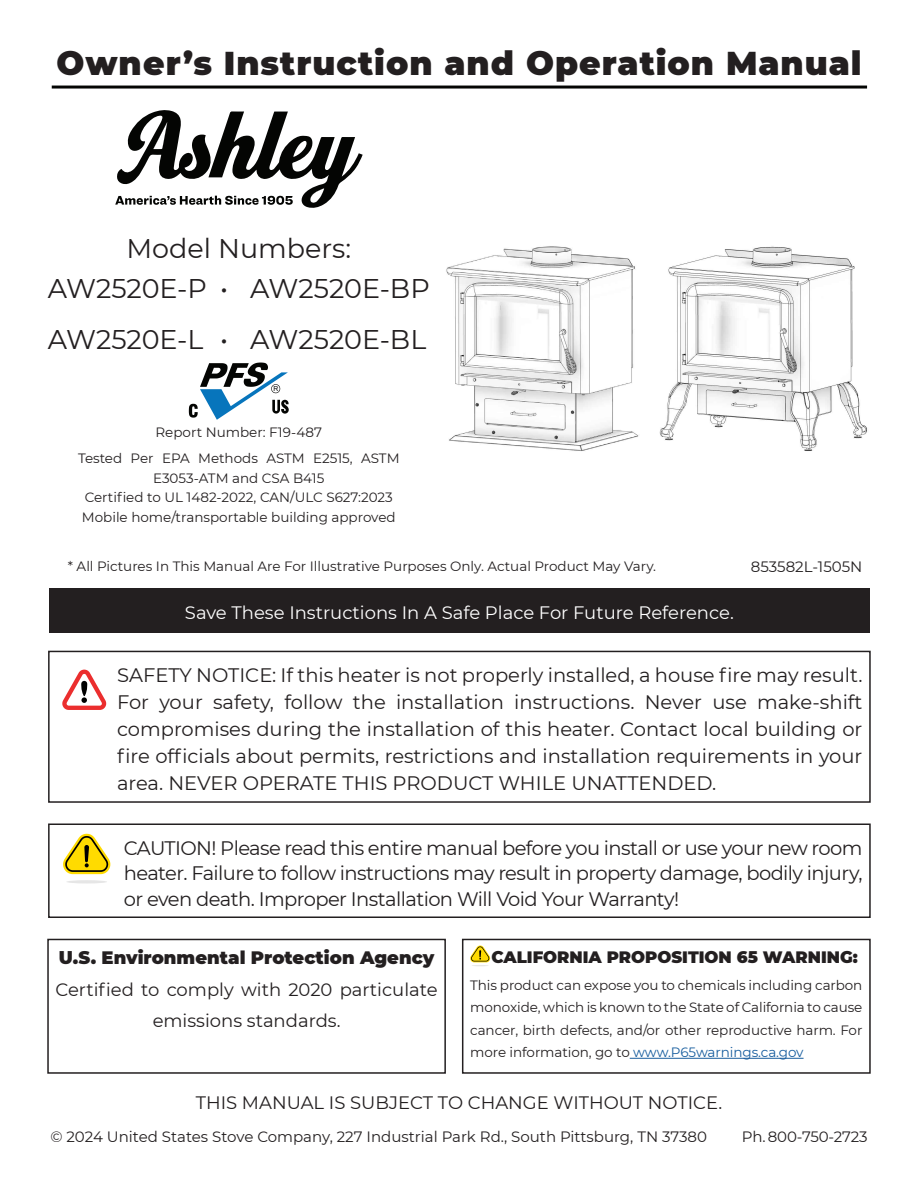
<style>
.page{position:relative;width:918px;height:1188px;background:#fff}
.page>*{position:absolute;margin:0;border:0;box-sizing:border-box;transform-origin:0 0}
.t1{font:900 33px "Montserrat";letter-spacing:.03em;color:#231f20}
.Model{font:27px "Montserrat";color:#231f20}
.t2{font:19.5px/27px "Montserrat";letter-spacing:-.03em;color:#231f20;text-align:justify}
.t3{font:18px/31.5px "Montserrat";color:#231f20;text-align:center}
.t4{font:18px "Montserrat";color:#fff}
.t5{font:900 18px "Montserrat";color:#231f20}
.t6{font:900 16.5px "Montserrat";color:#231f20}
.Part_Rev_Number__Cover{font:15px "Montserrat";color:#231f20}
.Tested_Per__Cover{font:13.5px/22.5px "Montserrat";color:#231f20;text-align:justify}
.t7{font:6.75px "Arial";color:#050504}
.s1{color:#175d9e}
</style>
<div class="page">
<hr style="left:52px;top:86px;width:815px;height:3px;background:#040503">
<div style="left:47px;top:939px;width:399px;height:135px;border:2px solid #231f20"></div>
<div style="left:48px;top:651px;width:823px;height:152px;border:2px solid #231f20"></div>
<div style="left:48px;top:824px;width:823px;height:94px;border:2px solid #231f20"></div>
<div style="left:49px;top:588px;width:820px;height:44px;background:#231f20"></div>
<svg style="left:62px;top:670px;width:45px;height:40px"></svg>
<hr style="left:630px;top:1058px;width:174px;height:1px;background:#175d9e">
<div style="left:462px;top:939px;width:409px;height:135px;border:2px solid #231f20"></div>
<svg style="left:470px;top:946px;width:20px;height:20px"></svg>
<svg style="left:63px;top:834px;width:47px;height:40px"></svg>
<hr style="left:66px;top:880px;width:41px;height:3px;background:#e6e6e6;border-radius:50%">
<img style="left:659px;top:246px;width:208px;height:205px">
<img style="left:446px;top:246px;width:193px;height:205px">
<svg style="left:115px;top:110px;width:248px;height:98px"></svg>
<svg style="left:189px;top:363px;width:100px;height:57px"></svg>
<h1 class="t1" style="left:56px;top:39px;width:807px">Owner’s Instruction and Operation Manual</h1>
<p class="Model" style="left:126px;top:230px;width:226px">Model Numbers:</p>
<p class="Model" style="left:48px;top:270px;width:384px">AW2520E-P • AW2520E-BP</p>
<p class="Model" style="left:48px;top:321px;width:380px">AW2520E-L • AW2520E-BL</p>
<p class="t7" style="left:274px;top:384px;width:6px">R</p>
<p class="Tested_Per__Cover" style="left:156px;top:420px;width:168px">Report Number: F19-487</p>
<p class="Tested_Per__Cover" style="left:78px;top:448px;width:323px;line-height:19.5px;text-align:center">Tested Per EPA Methods ASTM E2515, ASTM<br>E3053-ATM and CSA B415</p>
<p class="Tested_Per__Cover" style="left:85px;top:486px;width:310px">Certified to UL 1482-2022, CAN/ULC S627:2023</p>
<p class="Tested_Per__Cover" style="left:82px;top:505px;width:315px">Mobile home/transportable building approved</p>
<p class="Tested_Per__Cover" style="left:68px;top:554px;width:590px">* All Pictures In This Manual Are For Illustrative Purposes Only. Actual Product May Vary.</p>
<p class="t4" style="left:185px;top:600px;width:550px">Save These Instructions In A Safe Place For Future Reference.</p>
<p class="Part_Rev_Number__Cover" style="left:751px;top:557px;width:113px">853582L-1505N</p>
<p class="t2" style="left:117px;top:661px;width:747px">SAFETY NOTICE: If this heater is not properly installed, a house fire may result.<br>For your safety, follow the installation instructions. Never use make-shift compromises during the installation of this heater. Contact local building or fire officials about permits, restrictions and installation requirements in your area. NEVER OPERATE THIS PRODUCT WHILE UNATTENDED.</p>
<p class="t2" style="left:124px;top:834px;width:740px;line-height:25.5px">CAUTION! Please read this entire manual before you install or use your new room heater. Failure to follow instructions may result in property damage, bodily injury, or even death. Improper Installation Will Void Your Warranty!</p>
<p class="t5" style="left:59px;top:944px;width:377px">U.S. Environmental Protection Agency</p>
<p class="t3" style="left:56px;top:973px;width:384px">Certified to comply with 2020 particulate emissions standards.</p>
<p class="t6" style="left:491px;top:945px;width:368px">CALIFORNIA PROPOSITION 65 WARNING:</p>
<p class="Tested_Per__Cover" style="left:470px;top:973px;width:394px">This product can expose you to chemicals including carbon monoxide, which is known to the State of California to cause cancer, birth defects, and/or other reproductive harm. For more information, go to <span class="s1">www.P65warnings.ca.gov</span></p>
<p class="t3" style="left:196px;top:1086px;width:528px">THIS MANUAL IS SUBJECT TO CHANGE WITHOUT NOTICE.</p>
<p class="Part_Rev_Number__Cover" style="left:50px;top:1126px;width:658px">© 2024 United States Stove Company, 227 Industrial Park Rd., South Pittsburg, TN 37380</p>
<p class="Part_Rev_Number__Cover" style="left:742px;top:1126px;width:127px">Ph. 800-750-2723</p>
</div>
